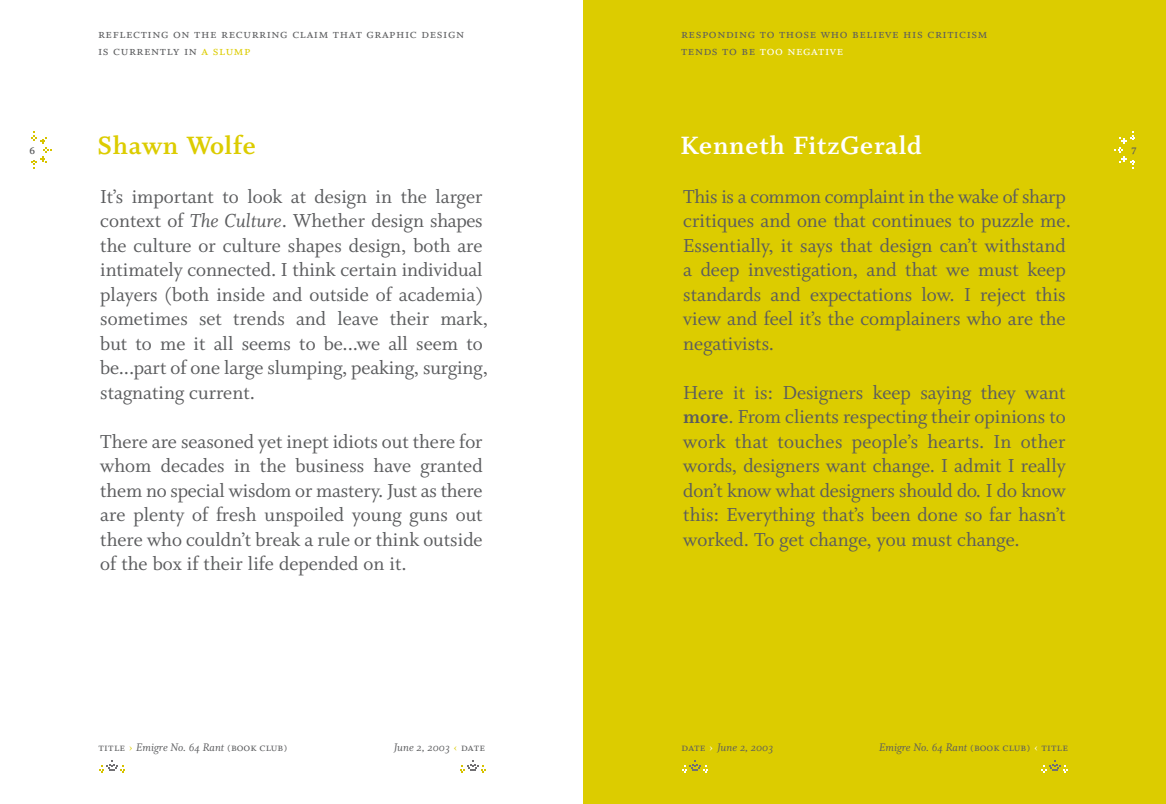
<style>
.page{position:relative;width:1166px;height:804px;background:#fff}
.page>*{position:absolute;margin:0;border:0;box-sizing:border-box;transform-origin:0 0}
.t1{font:28px "Whitman Bold Os F";letter-spacing:.025em;color:#fff}
.t2{font:28px "Whitman Bold Os F";letter-spacing:.025em;color:#dccc00}
.t3{font:21px/24.5px "Whitman Roman LF";color:#5b5c5e}
.t4{font:14px/17.5px "Whitman Small Caps Os F";letter-spacing:.045em;color:#5b5c5e}
.t5{font:12.25px "Whitman Italic Os F";color:#5b5c5e}
.t6{font:12.25px "Whitman Small Caps Os F";color:#5b5c5e}
.t7{font:10.5px "Whitman Bold LF";color:#5b5c5e}
.s1{color:#dccc00}
.s2{font-family:"Whitman Italic Os F"}
.s3{font-family:"Whitman Small Caps Os F";color:#dccc00}
.s4{font-family:"Whitman Small Caps Os F"}
.s5{color:#fff}
.s6{font-family:"Whitman Bold Os F"}
.s7{font-family:"Whitman Small Caps Os F";color:#fff}
</style>
<div class="page">
<div style="left:583px;top:0;width:583px;height:803px;background:#dccc00"></div>
<svg style="left:1114px;top:131px;width:21px;height:37px"></svg>
<svg style="left:682px;top:760px;width:26px;height:12px"></svg>
<svg style="left:1041px;top:760px;width:26px;height:12px"></svg>
<svg style="left:31px;top:131px;width:21px;height:37px"></svg>
<svg style="left:99px;top:760px;width:26px;height:12px"></svg>
<svg style="left:460px;top:760px;width:26px;height:12px"></svg>
<p class="t7" style="left:29px;top:146px;width:7px">6</p>
<p class="t4" style="left:98px;top:24px;width:368px">reflecting on the recurring claim that graphic design is currently in <span class="s1">a slump</span></p>
<h1 class="t2" style="left:97px;top:135px;width:160px">Shawn Wolfe</h1>
<p class="t3" style="left:100px;top:186px;width:389px">It’s important to look at design in the larger context of <span class="s2">The Culture</span>. Whether design shapes the culture or culture shapes design, both are intimately connected. I think certain individual players (both inside and outside of academia) sometimes set trends and leave their mark, but to me it all seems to be...we all seem to be...part of one large slumping, peaking, surging, stagnating current.</p>
<p class="t3" style="left:100px;top:431px;width:384px;text-align:justify">There are seasoned yet inept idiots out there for whom decades in the business have granted them no special wisdom or mastery. Just as there are plenty of fresh unspoiled young guns out there who couldn’t break a rule or think outside of the box if their life depended on it.</p>
<p class="t6" style="left:99px;top:738px;width:190px">title <span class="s1">›</span> <span class="s2">Emigre No. 64 Rant</span> (book club)</p>
<p class="t5" style="left:394px;top:742px;width:93px">June 2, 2003 <span class="s3">‹</span> <span class="s4">date</span></p>
<p class="t4" style="left:681px;top:24px;width:308px">responding to those who believe his criticism tends to be <span class="s5">too negative</span></p>
<h1 class="t1" style="left:680px;top:135px;width:243px">Kenneth FitzGerald</h1>
<p class="t3" style="left:683px;top:186px;width:389px">This is a common complaint in the wake of sharp critiques and one that continues to puzzle me.<br>Essentially, it says that design can’t withstand a deep investigation, and that we must keep standards and expectations low. I reject this view and feel it’s the complainers who are the negativists.</p>
<p class="t3" style="left:683px;top:382px;width:384px;text-align:justify">Here it is: Designers keep saying they want <span class="s6">more</span>. From clients respecting their opinions to work that touches people’s hearts. In other words, designers want change. I admit I really don’t know what designers should do. I do know this: Everything that’s been done so far hasn’t worked. To get change, you must change.</p>
<p class="t7" style="left:1131px;top:146px;width:6px">7</p>
<p class="t5" style="left:681px;top:742px;width:93px"><span class="s4">date</span> <span class="s7">›</span> June 2, 2003</p>
<p class="t5" style="left:879px;top:742px;width:191px">Emigre No. 64 Rant <span class="s4">(book club)</span> <span class="s7">‹</span> <span class="s4">title</span></p>
</div>
